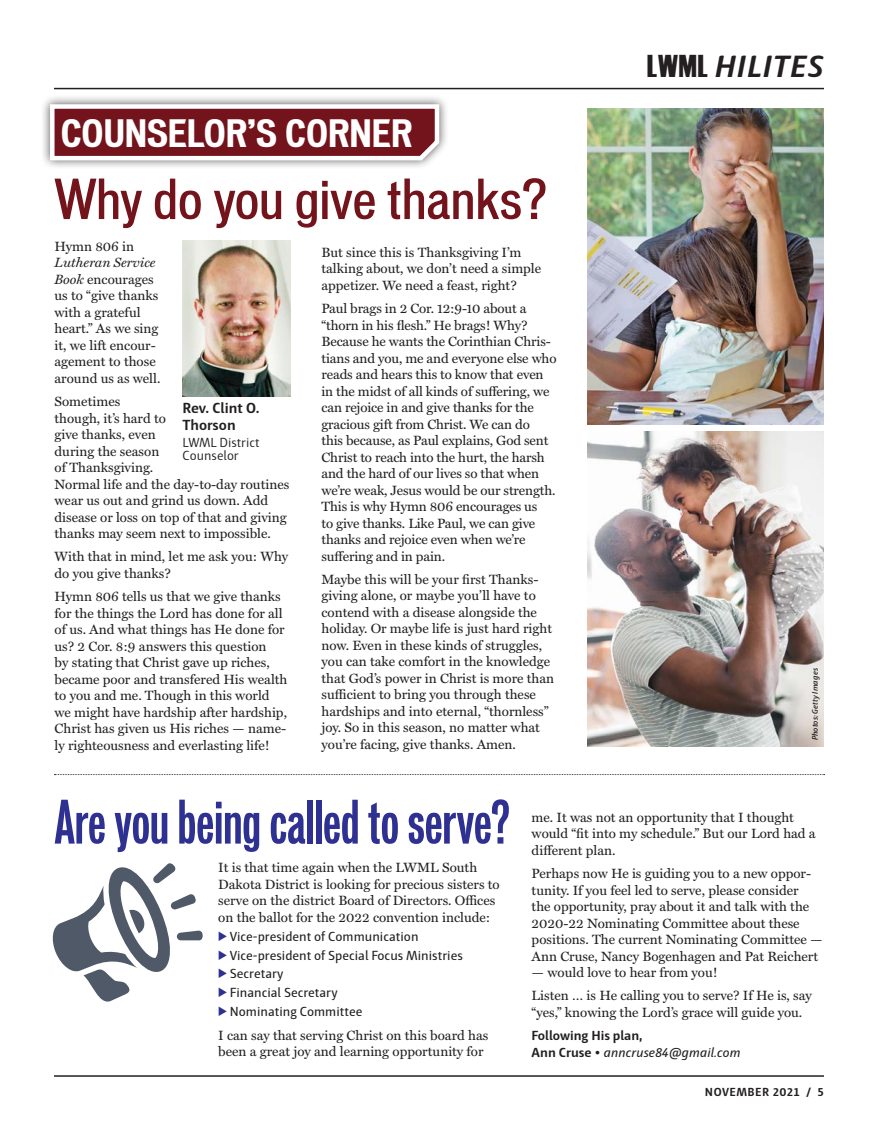
<style>
.page{position:relative;width:878px;height:1141px;background:#fff}
.page>*{position:absolute;margin:0;border:0;box-sizing:border-box;transform-origin:0 0}
.Submissions_Body_Tex{font:57px "Vonnes Bold Comp";color:#2e3092}
.Submissions_Body_Tex-2{font:500 condensed 52.5px "Vonnes";color:#73131b}
.Headline{font:700 condensed 36px "Vonnes";color:#fff}
.Interior_Header_Bar{font:italic 700 31.5px "Haptic";letter-spacing:.03em;color:#231f20}
.Photo_Text{font:700 15px/16.5px "Haptic";color:#231f20}
.Body_Text{font:13.5px/16.5px "Miller Text";color:#231f20}
.Body_Text-2{font:13.5px "Haptic";color:#231f20}
.Body_Text-3{font:italic 13.5px "Haptic";color:#231f20}
.Photo_Text-2{font:300 13.5px/13.5px "Haptic";color:#231f20}
.Body_Text-4{font:700 13.5px "Haptic";color:#231f20}
.t1{font:700 12px "Haptic";letter-spacing:.04em;color:#231f20}
.Photo_Credit{font:italic 600 8.25px "Haptic";color:#231f20}
.s1{font-style:italic}
.s2{font-family:"Haettenschweiler";font-weight:400;font-style:normal}
.s3{font-family:"Abril Text";font-weight:700;color:#2e3092}
.s4{font-weight:700;font-style:normal}
.s5{font-family:"Miller Text";font-style:normal}
</style>
<div class="page">
<hr style="left:54px;top:1075px;width:770px;height:2px;background:#231f20">
<hr style="left:54px;top:88px;width:770px;height:1px;background:#231f20">
<img style="left:182px;top:241px;width:109px;height:155px">
<div style="left:40px;top:94px;width:408px;height:76px;background:#231f20;opacity:.75"></div>
<svg style="left:48px;top:102px;width:393px;height:61px;background:#90494f"></svg>
<svg style="left:54px;top:774px;width:770px;height:1px"></svg>
<img style="left:588px;top:431px;width:236px;height:316px">
<img style="left:588px;top:109px;width:236px;height:315px">
<svg style="left:52px;top:863px;width:151px;height:139px"></svg>
<p class="Headline" style="left:61px;top:111px;width:353px">COUNSELOR’S CORNER</p>
<p class="Submissions_Body_Tex-2" style="left:54px;top:167px;width:494px">Why do you give thanks?</p>
<p class="Body_Text" style="left:55px;top:238px;width:107px">Hymn 806 in<br><span class="s1">Lutheran Service<br>Book</span> encourages us to “give thanks with a grateful heart.” As we sing it, we lift encour&shy;agement to those around us as well.</p>
<p class="Body_Text" style="left:55px;top:394px;width:236px">Sometimes<br>though, it’s hard to<br>give thanks, even<br>during the season<br>of Thanksgiving.<br>Normal life and the day-to-day routines wear us out and grind us down. Add disease or loss on top of that and giving thanks may seem next to impossible.</p>
<p class="Body_Text" style="left:55px;top:549px;width:235px">With that in mind, let me ask you: Why do you give thanks?</p>
<p class="Body_Text" style="left:55px;top:589px;width:234px">Hymn 806 tells us that we give thanks for the things the Lord has done for all of us. And what things has He done for us? 2 Cor. 8:9 answers this question<br>by stating that Christ gave up riches, became poor and transfered His wealth to you and me. Though in this world we might have hardship after hardship, Christ has given us His riches — name&shy;ly righteousness and everlasting life!</p>
<p class="Photo_Text" style="left:182px;top:400px;width:79px">Rev. Clint O.<br>Thorson</p>
<p class="Photo_Text-2" style="left:182px;top:435px;width:79px">LWML District<br>Counselor</p>
<p class="Body_Text" style="left:321px;top:244px;width:221px">But since this is Thanksgiving I’m talking about, we don’t need a simple appetizer. We need a feast, right?</p>
<p class="Body_Text" style="left:321px;top:301px;width:236px">Paul brags in 2 Cor. 12:9-10 about a “thorn in his flesh.” He brags! Why?<br>Because he wants the Corinthian Chris&shy;tians and you, me and everyone else who reads and hears this to know that even in the midst of all kinds of suffering, we can rejoice in and give thanks for the gracious gift from Christ. We can do<br>this because, as Paul explains, God sent Christ to reach into the hurt, the harsh and the hard of our lives so that when we’re weak, Jesus would be our strength.<br>This is why Hymn 806 encourages us<br>to give thanks. Like Paul, we can give thanks and rejoice even when we’re suffering and in pain.</p>
<p class="Body_Text" style="left:321px;top:571px;width:234px">Maybe this will be your first Thanks&shy;giving alone, or maybe you’ll have to contend with a disease alongside the holiday. Or maybe life is just hard right now. Even in these kinds of struggles, you can take comfort in the knowledge that God’s power in Christ is more than sufficient to bring you through these hardships and into eternal, “thornless” joy. So in this season, no matter what you’re facing, give thanks. Amen.</p>
<p class="Interior_Header_Bar" style="left:647px;top:47px;width:178px"><span class="s2">LWML</span> HILITES</p>
<p class="Photo_Credit" style="left:810px;top:740px;width:74px;rotate:-90deg">Photos: Getty Images</p>
<p class="Submissions_Body_Tex" style="left:55px;top:786px;width:456px">Are you being called to serve?</p>
<p class="Body_Text" style="left:218px;top:859px;width:283px">It is that time again when the LWML South Dakota District is looking for precious sisters to serve on the district Board of Directors. Offices on the ballot for the 2022 convention include:</p>
<p class="Body_Text-2" style="left:218px;top:928px;width:202px"><span class="s3">V</span> Vice-president of Communication</p>
<p class="Body_Text-2" style="left:218px;top:947px;width:246px"><span class="s3">V</span> Vice-president of Special Focus Ministries</p>
<p class="Body_Text-2" style="left:218px;top:966px;width:67px"><span class="s3">V</span> Secretary</p>
<p class="Body_Text-2" style="left:218px;top:985px;width:121px"><span class="s3">V</span> Financial Secretary</p>
<p class="Body_Text-2" style="left:218px;top:1004px;width:146px"><span class="s3">V</span> Nominating Committee</p>
<p class="Body_Text" style="left:218px;top:1027px;width:271px">I can say that serving Christ on this board has been a great joy and learning opportunity for</p>
<p class="Body_Text" style="left:531px;top:809px;width:285px">me. It was not an opportunity that I thought would “fit into my schedule.” But our Lord had a different plan.</p>
<p class="Body_Text" style="left:531px;top:865px;width:293px">Perhaps now He is guiding you to a new oppor&shy;tunity. If you feel led to serve, please consider<br>the opportunity, pray about it and talk with the 2020-22 Nominating Committee about these positions. The current Nominating Committee — Ann Cruse, Nancy Bogenhagen and Pat Reichert</p>
<p class="Body_Text" style="left:531px;top:964px;width:188px">— would love to hear from you!</p>
<p class="Body_Text" style="left:531px;top:988px;width:281px">Listen … is He calling you to serve? If He is, say “yes,” knowing the Lord’s grace will guide you.</p>
<p class="Body_Text-4" style="left:531px;top:1028px;width:112px">Following His plan,</p>
<p class="Body_Text-3" style="left:531px;top:1045px;width:210px"><span class="s4">Ann Cruse</span> <span class="s5">•</span> anncruse84@gmail.com</p>
<p class="t1" style="left:705px;top:1084px;width:120px">NOVEMBER 2021 / 5</p>
</div>
